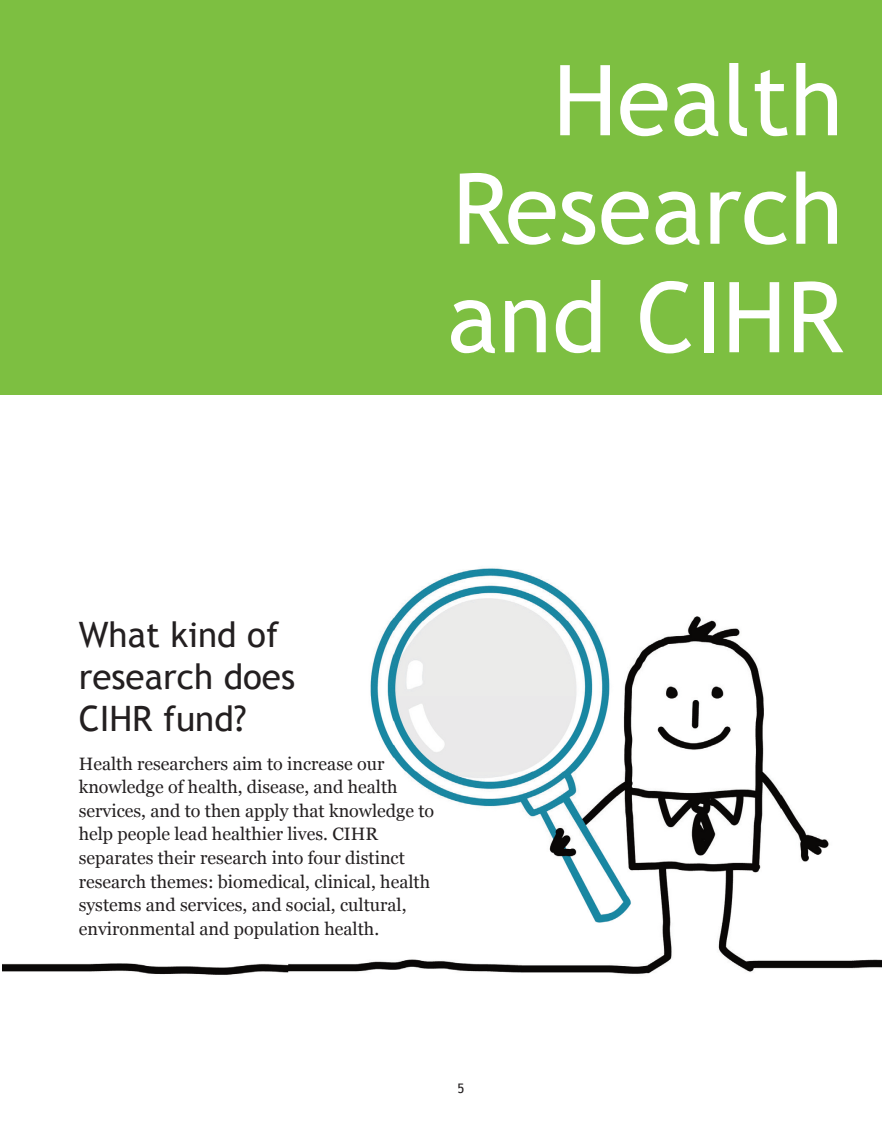
<style>
.page{position:relative;width:882px;height:1134px;background:#fff}
.page>*{position:absolute;margin:0;border:0;box-sizing:border-box;transform-origin:0 0}
.t1{font:98px/108.5px "Trebuchet MS";color:#fff;text-align:justify}
.t2{font:35px/42px "Trebuchet MS";color:#231f20}
.t3{font:17.85px/23.6px "Georgia";color:#231f20}
.t4{font:13.12px "Trebuchet MS";color:#231f20}
</style>
<div class="page">
<div style="left:1px;top:0;width:881px;height:395px;background:#7dbf41"></div>
<img style="left:3px;top:568px;width:879px;height:407px">
<h1 class="t1" style="left:447px;top:46px;width:398px;text-indent:106px">Health Research and CIHR</h1>
<h2 class="t2" style="left:79px;top:614px;width:218px">What kind of research does<br>CIHR fund?</h2>
<p class="t3" style="left:79px;top:752px;width:357px">Health researchers aim to increase our knowledge of health, disease, and health services, and to then apply that knowledge to help people lead healthier lives. CIHR separates their research into four distinct research themes: biomedical, clinical, health systems and services, and social, cultural, environmental and population health.</p>
<p class="t4" style="left:457px;top:1081px;width:8px">5</p>
</div>
